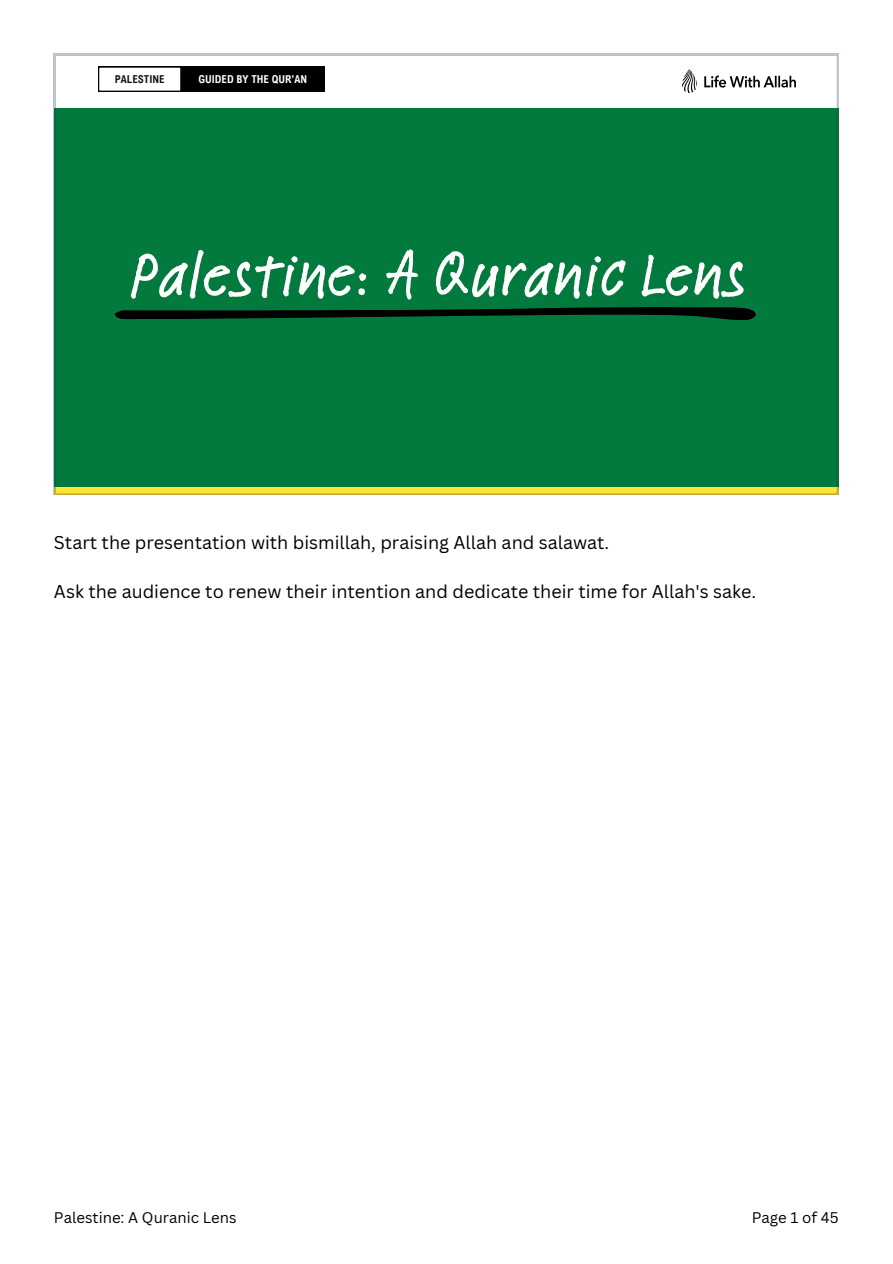
<style>
.page{position:relative;width:893px;height:1264px;background:#fff}
.page>*{position:absolute;margin:0;border:0;box-sizing:border-box;transform-origin:0 0}
.t1{font:500 65.4px "Feltpen Com";color:#fff}
.t2{font:18px "Canva Sans";color:#000}
.t3{font:15px "Canva Sans";color:#000}
.t4{font:700 10.95px "Arial Nova Cond";color:#fff}
.t5{font:700 10.95px "Arial Nova Cond";color:#121212}
</style>
<div class="page">
<svg style="left:54px;top:54px;width:784px;height:441px;background:#228650"></svg>
<p class="t5" style="left:115px;top:72px;width:51px">PALESTINE</p>
<p class="t4" style="left:198px;top:72px;width:110px">GUIDED BY THE QUR’AN</p>
<p class="t1" style="left:130px;top:229px;width:619px">Palestine: A Quranic Lens</p>
<p class="t2" style="left:54px;top:529px;width:557px">Start the presentation with bismillah, praising Allah and salawat.</p>
<p class="t2" style="left:54px;top:579px;width:703px">Ask the audience to renew their intention and dedicate their time for Allah's sake.</p>
<p class="t3" style="left:54px;top:1206px;width:184px">Palestine: A Quranic Lens</p>
<p class="t3" style="left:751px;top:1206px;width:88px">Page 1 of 45</p>
</div>
